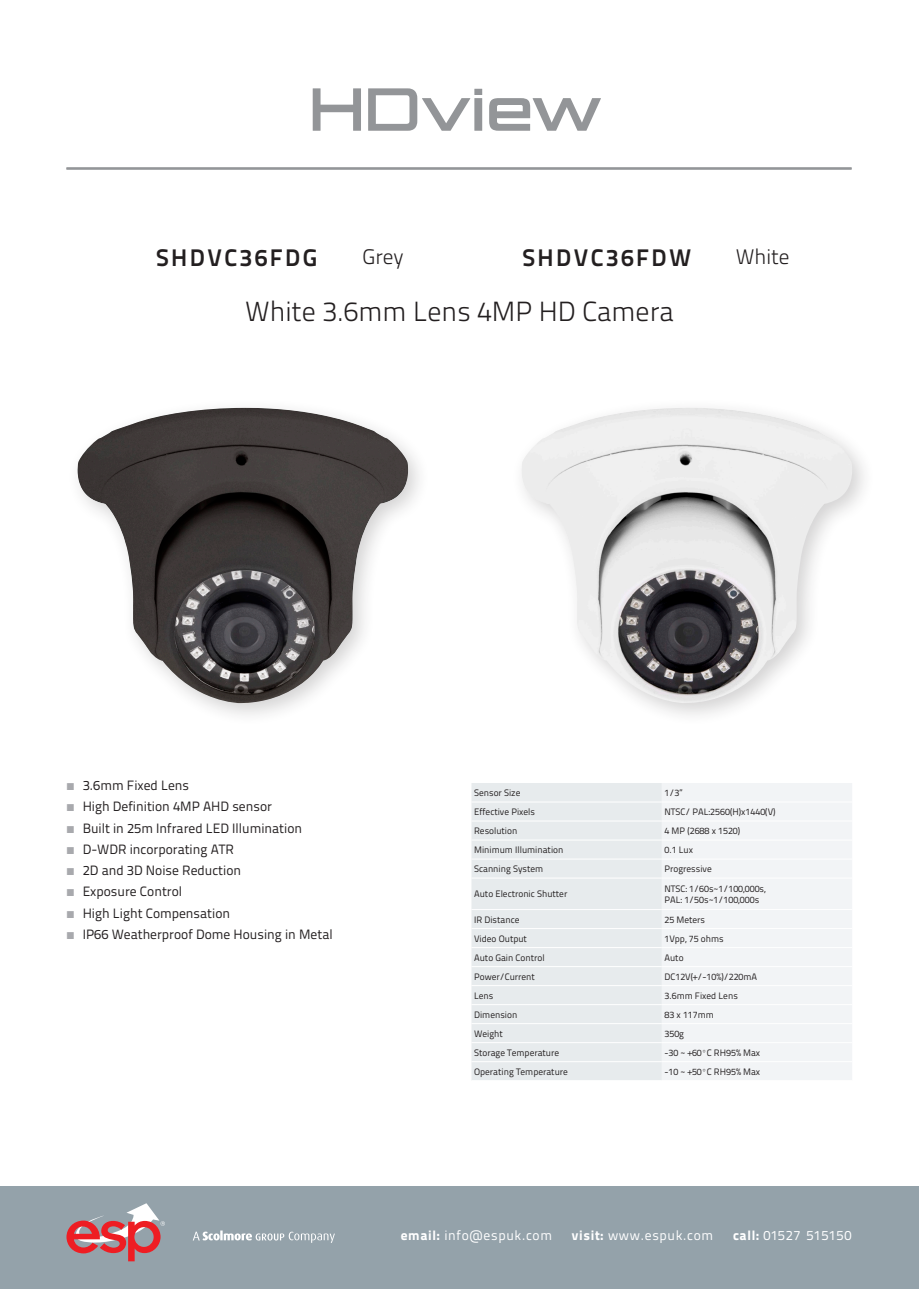
<style>
.page{position:relative;width:919px;height:1289px;background:#fff}
.page>*{position:absolute;margin:0;border:0;box-sizing:border-box;transform-origin:0 0}
.t1{font:300 27.75px "Titillium Text 22 L";color:#231f20}
.t2{font:700 24px "Titillium Text 22 L";letter-spacing:.1em;color:#231f20}
.t3{font:300 21px "Titillium Text 22 L";letter-spacing:-.005em;color:#231f20}
.t4{font:13.5px/21.3px "Titillium Text 22 L";color:#231f20}
.t5{font:13.5px "Titillium Text 22 L";letter-spacing:.05em;color:#fff}
.t6{font:9.3px/10.5px "Titillium Text 22 L";color:#231f20}
.s1{font-weight:800}
</style>
<div class="page">
<div style="left:0;top:1186px;width:918px;height:102px;background:#94a2aa"></div>
<div style="left:471px;top:783px;width:190px;height:297px;background:#e7ebed"></div>
<div style="left:661px;top:783px;width:191px;height:297px;background:#f2f4f6"></div>
<hr style="left:471px;top:801px;width:190px;height:1px;background:#fff">
<hr style="left:471px;top:820px;width:190px;height:1px;background:#fff">
<hr style="left:471px;top:839px;width:190px;height:1px;background:#fff">
<hr style="left:471px;top:858px;width:190px;height:1px;background:#fff">
<hr style="left:471px;top:877px;width:190px;height:1px;background:#fff">
<hr style="left:471px;top:909px;width:190px;height:1px;background:#fff">
<hr style="left:471px;top:928px;width:190px;height:1px;background:#fff">
<hr style="left:471px;top:947px;width:190px;height:1px;background:#fff">
<hr style="left:471px;top:966px;width:190px;height:1px;background:#fff">
<hr style="left:471px;top:985px;width:190px;height:1px;background:#fff">
<hr style="left:471px;top:1004px;width:190px;height:1px;background:#fff">
<hr style="left:471px;top:1023px;width:190px;height:1px;background:#fff">
<hr style="left:471px;top:1042px;width:190px;height:1px;background:#fff">
<hr style="left:471px;top:1061px;width:190px;height:1px;background:#fff">
<hr style="left:661px;top:801px;width:191px;height:1px;background:#fff">
<hr style="left:661px;top:820px;width:191px;height:1px;background:#fff">
<hr style="left:661px;top:839px;width:191px;height:1px;background:#fff">
<hr style="left:661px;top:858px;width:191px;height:1px;background:#fff">
<hr style="left:661px;top:877px;width:191px;height:1px;background:#fff">
<hr style="left:661px;top:909px;width:191px;height:1px;background:#fff">
<hr style="left:661px;top:928px;width:191px;height:1px;background:#fff">
<hr style="left:661px;top:947px;width:191px;height:1px;background:#fff">
<hr style="left:661px;top:966px;width:191px;height:1px;background:#fff">
<hr style="left:661px;top:985px;width:191px;height:1px;background:#fff">
<hr style="left:661px;top:1004px;width:191px;height:1px;background:#fff">
<hr style="left:661px;top:1023px;width:191px;height:1px;background:#fff">
<hr style="left:661px;top:1042px;width:191px;height:1px;background:#fff">
<hr style="left:661px;top:1061px;width:191px;height:1px;background:#fff">
<svg style="left:193px;top:1230px;width:142px;height:12px"></svg>
<svg style="left:66px;top:1203px;width:99px;height:58px"></svg>
<hr style="left:66px;top:167px;width:785px;height:2px;background:#939598">
<svg style="left:313px;top:88px;width:48px;height:43px"></svg>
<svg style="left:368px;top:88px;width:102px;height:43px"></svg>
<div style="left:474px;top:98px;width:8px;height:33px;background:#939598"></div>
<div style="left:474px;top:89px;width:8px;height:6px;background:#939598"></div>
<svg style="left:489px;top:98px;width:112px;height:33px"></svg>
<div style="left:511px;top:397px;width:364px;height:329px;background:#231f20;opacity:.2"></div>
<img style="left:521px;top:408px;width:167px;height:85px">
<div style="left:67px;top:397px;width:364px;height:329px;background:#231f20;opacity:.2"></div>
<img style="left:78px;top:408px;width:166px;height:86px">
<h2 class="t2" style="left:156px;top:239px;width:162px">SHDVC36FDG</h2>
<h3 class="t3" style="left:362px;top:241px;width:43px">Grey</h3>
<h2 class="t2" style="left:522px;top:239px;width:170px">SHDVC36FDW</h2>
<h3 class="t3" style="left:736px;top:241px;width:55px">White</h3>
<h1 class="t1" style="left:245px;top:291px;width:430px">White 3.6mm Lens 4MP HD Camera</h1>
<h3 class="t4" style="left:83px;top:774px;width:251px">3.6mm Fixed Lens<br>High Definition 4MP AHD sensor<br>Built in 25m Infrared LED Illumination<br>D-WDR incorporating ATR<br>2D and 3D Noise Reduction<br>Exposure Control<br>High Light Compensation<br>IP66 Weatherproof Dome Housing in Metal</h3>
<p class="t6" style="left:474px;top:787px;width:48px">Sensor Size</p>
<p class="t6" style="left:664px;top:787px;width:20px">1/3”</p>
<p class="t6" style="left:474px;top:806px;width:62px">Effective Pixels</p>
<p class="t6" style="left:664px;top:806px;width:113px">NTSC/ PAL:2560(H)x1440(V)</p>
<p class="t6" style="left:474px;top:825px;width:45px">Resolution</p>
<p class="t6" style="left:664px;top:825px;width:77px">4 MP (2688 x 1520)</p>
<p class="t6" style="left:474px;top:844px;width:91px">Minimum Illumination</p>
<p class="t6" style="left:664px;top:844px;width:30px">0.1 Lux</p>
<p class="t6" style="left:474px;top:863px;width:71px">Scanning System</p>
<p class="t6" style="left:664px;top:863px;width:49px">Progressive</p>
<p class="t6" style="left:474px;top:888px;width:95px">Auto Electronic Shutter</p>
<p class="t6" style="left:664px;top:883px;width:103px">NTSC: 1/60s~1/100,000s,<br>PAL: 1/50s~1/100,000s</p>
<p class="t6" style="left:474px;top:913px;width:47px">IR Distance</p>
<p class="t6" style="left:664px;top:913px;width:42px">25 Meters</p>
<p class="t6" style="left:474px;top:932px;width:54px">Video Output</p>
<p class="t6" style="left:664px;top:932px;width:61px">1Vpp, 75 ohms</p>
<p class="t6" style="left:474px;top:951px;width:72px">Auto Gain Control</p>
<p class="t6" style="left:664px;top:951px;width:21px">Auto</p>
<p class="t6" style="left:474px;top:970px;width:62px">Power/Current</p>
<p class="t6" style="left:664px;top:970px;width:94px">DC12V(+/-10%)/220mA</p>
<p class="t6" style="left:474px;top:989px;width:21px">Lens</p>
<p class="t6" style="left:664px;top:989px;width:75px">3.6mm Fixed Lens</p>
<p class="t6" style="left:474px;top:1008px;width:45px">Dimension</p>
<p class="t6" style="left:664px;top:1008px;width:51px">83 x 117mm</p>
<p class="t6" style="left:474px;top:1027px;width:30px">Weight</p>
<p class="t6" style="left:664px;top:1027px;width:21px">350g</p>
<p class="t6" style="left:474px;top:1046px;width:87px">Storage Temperature</p>
<p class="t6" style="left:664px;top:1046px;width:97px">-30 ~ +60ºC RH95% Max</p>
<p class="t6" style="left:474px;top:1065px;width:95px">Operating Temperature</p>
<p class="t6" style="left:664px;top:1065px;width:97px">-10 ~ +50ºC RH95% Max</p>
<h3 class="t5" style="left:401px;top:1224px;width:153px"><span class="s1">email:</span> info@espuk.com</h3>
<h3 class="t5" style="left:572px;top:1224px;width:143px"><span class="s1">visit:</span> www.espuk.com</h3>
<h3 class="t5" style="left:733px;top:1224px;width:120px"><span class="s1">call:</span> 01527 515150</h3>
</div>
